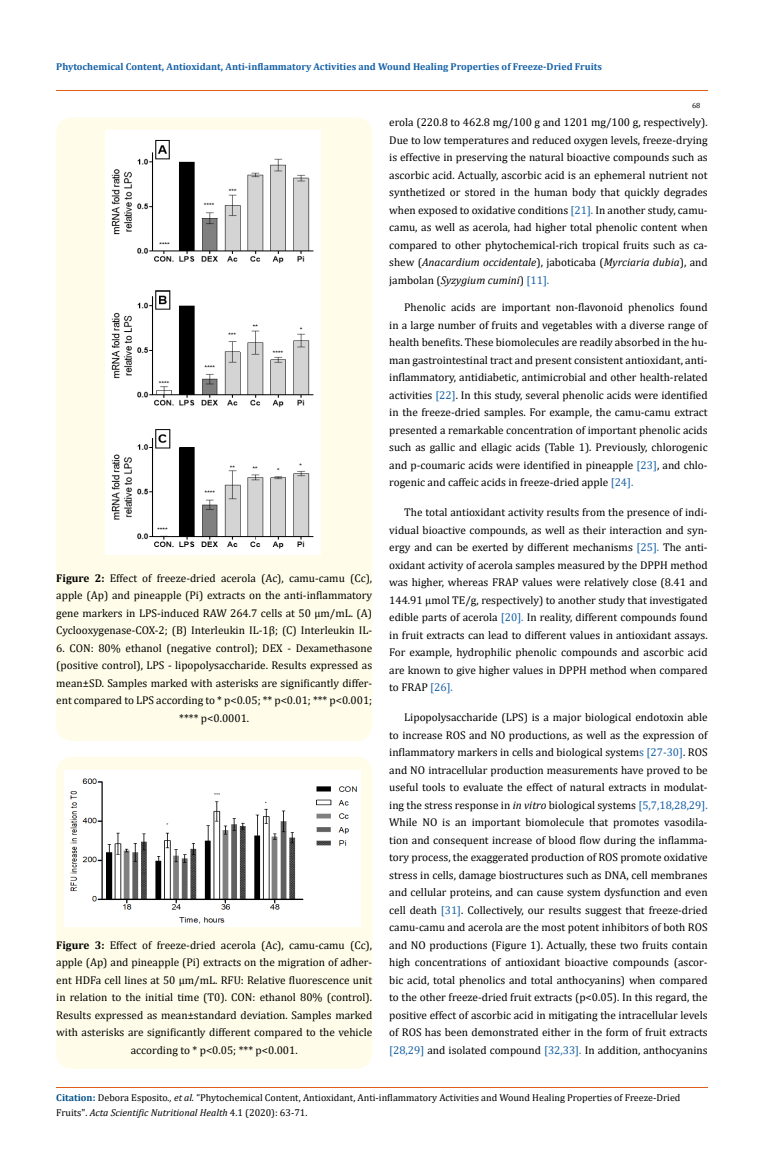
<style>
.page{position:relative;width:764px;height:1170px;background:#fff}
.page>*{position:absolute;margin:0;border:0;box-sizing:border-box;transform-origin:0 0}
.t1{font:11.25px/17.5px "Cambria";color:#000;text-align:justify}
.t2{font:10px/15px "Cambria";color:#000}
.t3{font:700 10px "Cambria";color:#1560a6}
.t4{font:7.5px "Cambria";color:#000}
.s1{color:#1560a6}
.s2{font-style:italic}
.s3{font-weight:700;color:#035089}
.s4{font-weight:700}
</style>
<div class="page">
<hr style="left:56px;top:91px;width:651px;height:1px;background:#e05d1a">
<div style="left:56px;top:118px;width:316px;height:623px;background:#fffde9;border-radius:15px"></div>
<img style="left:105px;top:130px;width:215px;height:425px">
<div style="left:56px;top:757px;width:316px;height:312px;background:#fffde9;border-radius:15px"></div>
<img style="left:65px;top:770px;width:295px;height:157px">
<hr style="left:56px;top:1088px;width:651px;height:1px;background:#e05d1a">
<p class="t3" style="left:56px;top:60px;width:547px">Phytochemical Content, Antioxidant, Anti-inflammatory Activities and Wound Healing Properties of Freeze-Dried Fruits</p>
<p class="t4" style="left:692px;top:101px;width:10px">68</p>
<p class="t1" style="left:389px;top:114px;width:320px">erola (220.8 to 462.8 mg/100 g and 1201 mg/100 g, respectively).<br>Due to low temperatures and reduced oxygen levels, freeze-drying is effective in preserving the natural bioactive compounds such as ascorbic acid. Actually, ascorbic acid is an ephemeral nutrient not synthetized or stored in the human body that quickly degrades when exposed to oxidative conditions <span class="s1">[21].</span> In another study, camu&shy;camu, as well as acerola, had higher total phenolic content when compared to other phytochemical-rich tropical fruits such as ca&shy;shew (<span class="s2">Anacardium occidentale</span>), jaboticaba (<span class="s2">Myrciaria dubia</span>), and jambolan (<span class="s2">Syzygium cumini</span>) <span class="s1">[11].</span></p>
<p class="t1" style="left:389px;top:299px;width:320px;text-indent:15px">Phenolic acids are important non-flavonoid phenolics found in a large number of fruits and vegetables with a diverse range of health benefits. These biomolecules are readily absorbed in the hu&shy;man gastrointestinal tract and present consistent antioxidant, anti&shy;inflammatory, antidiabetic, antimicrobial and other health-related activities <span class="s1">[22]</span>. In this study, several phenolic acids were identified in the freeze-dried samples. For example, the camu-camu extract presented a remarkable concentration of important phenolic acids such as gallic and ellagic acids (Table 1). Previously, chlorogenic and p-coumaric acids were identified in pineapple <span class="s1">[23]</span>, and chlo&shy;rogenic and caffeic acids in freeze-dried apple <span class="s1">[24].</span></p>
<p class="t1" style="left:389px;top:504px;width:320px;text-indent:15px">The total antioxidant activity results from the presence of indi&shy;vidual bioactive compounds, as well as their interaction and syn&shy;ergy and can be exerted by different mechanisms <span class="s1">[25].</span> The anti&shy;oxidant activity of acerola samples measured by the DPPH method was higher, whereas FRAP values were relatively close (8.41 and 144.91 μmol TE/g, respectively) to another study that investigated edible parts of acerola <span class="s1">[20].</span> In reality, different compounds found in fruit extracts can lead to different values in antioxidant assays.<br>For example, hydrophilic phenolic compounds and ascorbic acid are known to give higher values in DPPH method when compared to FRAP <span class="s1">[26].</span></p>
<p class="t1" style="left:389px;top:709px;width:320px;text-indent:15px">Lipopolysaccharide (LPS) is a major biological endotoxin able to increase ROS and NO productions, as well as the expression of inflammatory markers in cells and biological system<span class="s1">s [27-30]</span>. ROS and NO intracellular production measurements have proved to be useful tools to evaluate the effect of natural extracts in modulat&shy;ing the stress response in <span class="s2">in vitro</span> biological systems <span class="s1">[5,7,18,28,29].<br></span>While NO is an important biomolecule that promotes vasodila&shy;tion and consequent increase of blood flow during the inflamma&shy;tory process, the exaggerated production of ROS promote oxidative stress in cells, damage biostructures such as DNA, cell membranes and cellular proteins, and can cause system dysfunction and even cell death <span class="s1">[31]</span>. Collectively, our results suggest that freeze-dried camu-camu and acerola are the most potent inhibitors of both ROS and NO productions (Figure 1). Actually, these two fruits contain high concentrations of antioxidant bioactive compounds (ascor&shy;bic acid, total phenolics and total anthocyanins) when compared to the other freeze-dried fruit extracts (p&lt;0.05). In this regard, the positive effect of ascorbic acid in mitigating the intracellular levels of ROS has been demonstrated either in the form of fruit extracts <span class="s1">[28,29]</span> and isolated compound <span class="s1">[32,33].</span> In addition, anthocyanins</p>
<p class="t2" style="left:56px;top:1090px;width:626px"><span class="s3">Citation:</span> Debora Esposito<span class="s2">., et al.</span> “Phytochemical Content, Antioxidant, Anti-inflammatory Activities and Wound Healing Properties of Freeze-Dried<br>Fruits". <span class="s2">Acta Scientific Nutritional Health</span> 4.1 (2020): 63-71.</p>
<p class="t1" style="left:56px;top:569px;width:317px"><span class="s4">Figure 2:</span> Effect of freeze-dried acerola (Ac), camu-camu (Cc), apple (Ap) and pineapple (Pi) extracts on the anti-inflammatory gene markers in LPS-induced RAW 264.7 cells at 50 µm/mL. (A)<br>Cyclooxygenase-COX-2; (B) Interleukin IL-1β; (C) Interleukin IL-</p>
<p class="t1" style="left:56px;top:639px;width:317px;text-align:center">6. CON: 80% ethanol (negative control); DEX - Dexamethasone (positive control), LPS - lipopolysaccharide. Results expressed as mean±SD. Samples marked with asterisks are significantly differ&shy;ent compared to LPS according to * p&lt;0.05; ** p&lt;0.01; *** p&lt;0.001; **** p&lt;0.0001.</p>
<p class="t1" style="left:56px;top:936px;width:317px;text-align:center"><span class="s4">Figure 3:</span> Effect of freeze-dried acerola (Ac), camu-camu (Cc), apple (Ap) and pineapple (Pi) extracts on the migration of adher&shy;ent HDFa cell lines at 50 µm/mL. RFU: Relative fluorescence unit in relation to the initial time (T0). CON: ethanol 80% (control).<br>Results expressed as mean±standard deviation. Samples marked with asterisks are significantly different compared to the vehicle according to * p&lt;0.05; *** p&lt;0.001.</p>
</div>
